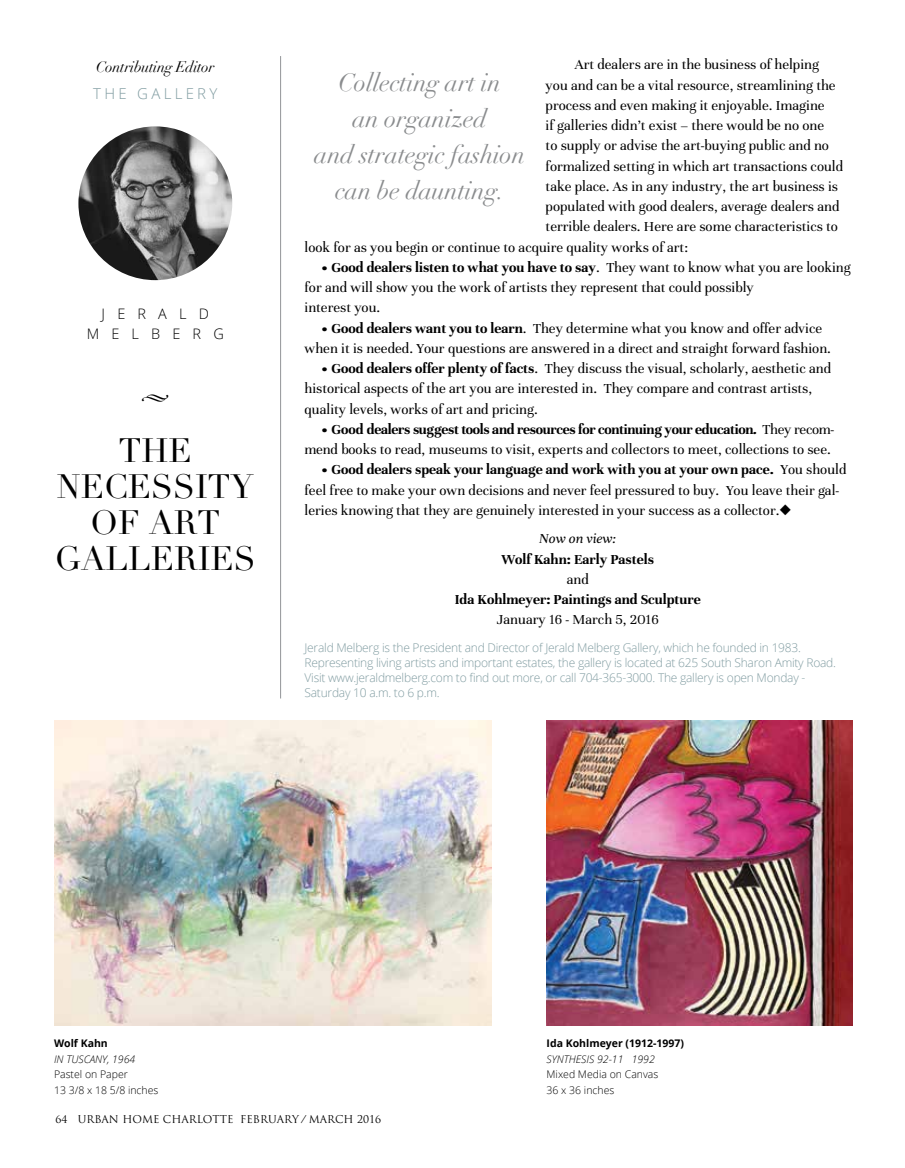
<style>
.page{position:relative;width:905px;height:1168px;background:#fff}
.page>*{position:absolute;margin:0;border:0;box-sizing:border-box;transform-origin:0 0}
.t1{font:33px/36px "Didot";color:#000;text-align:center}
.t2{font:italic 24.9px/36px "Didot";letter-spacing:-.01em;color:#8a8c8e;text-align:center}
.t3{font:15px/20.2px "Unna";color:#000}
.t4{font:700 15px "Unna";color:#000}
.t5{font:italic 15px "Didot";letter-spacing:-.02em;color:#000}
.t6{font:300 15px "Open Sans";letter-spacing:.22em;color:#809ca1}
.t7{font:italic 15px "Unna";color:#000}
.t8{font:300 14.55px/20px "Open Sans";letter-spacing:.84em;color:#000;text-align:center}
.t9{font:300 12px/15px "Open Sans";letter-spacing:-.02em;color:#809ca1}
.t10{font:300 10.5px/15.6px "Open Sans";color:#000}
.t11{font:10.5px "Trajan Pro";color:#000}
.t12{font:italic 300 10.5px "Open Sans";color:#000}
.t13{font:700 10.5px "Open Sans";color:#000}
.s1{font-weight:700}
.s2{font-weight:700;font-style:italic}
</style>
<div class="page">
<hr style="left:280px;top:56px;width:1px;height:642px;background:#939598">
<img style="left:78px;top:126px;width:154px;height:154px;border-radius:77px">
<img style="left:54px;top:720px;width:437px;height:306px">
<img style="left:546px;top:720px;width:306px;height:306px">
<p class="t5" style="left:96px;top:58px;width:120px">Contributing Editor</p>
<p class="t6" style="left:93px;top:83px;width:126px">The Gallery</p>
<p class="t8" style="left:87px;top:303px;width:136px">Jerald<br>Melberg</p>
<h1 class="t1" style="left:55px;top:433px;width:203px">THE<br>NECESSITY<br>OF ART<br>GALLERIES</h1>
<p class="t3" style="left:574px;top:55px;width:246px">Art dealers are in the business of helping</p>
<p class="t3" style="left:545px;top:75px;width:291px">you and can be a vital resource, streamlining the</p>
<p class="t3" style="left:545px;top:95px;width:280px">process and even making it enjoyable. Imagine</p>
<p class="t3" style="left:545px;top:115px;width:280px">if galleries didn’t exist – there would be no one</p>
<p class="t3" style="left:545px;top:136px;width:285px">to supply or advise the art-buying public and no</p>
<p class="t3" style="left:545px;top:156px;width:299px">formalized setting in which art transactions could</p>
<p class="t3" style="left:545px;top:176px;width:294px">take place. As in any industry, the art business is</p>
<p class="t3" style="left:545px;top:196px;width:295px">populated with good dealers, average dealers and</p>
<p class="t3" style="left:545px;top:217px;width:294px">terrible dealers. Here are some characteristics to</p>
<p class="t3" style="left:304px;top:237px;width:385px">look for as you begin or continue to acquire quality works of art:</p>
<p class="t3" style="left:304px;top:257px;width:547px;text-indent:17px"><span class="s1">• Good dealers listen to what you have to say</span>. They want to know what you are looking for and will show you the work of artists they represent that could possibly<br>interest you.</p>
<p class="t3" style="left:304px;top:318px;width:528px;text-align:center"><span class="s1">• Good dealers want you to learn</span>. They determine what you know and offer advice when it is needed. Your questions are answered in a direct and straight forward fashion.</p>
<p class="t3" style="left:304px;top:358px;width:528px;text-indent:17px"><span class="s1">• Good dealers offer plenty of facts</span>. They discuss the visual, scholarly, aesthetic and historical aspects of the art you are interested in. They compare and contrast artists, quality levels, works of art and pricing.</p>
<p class="t3" style="left:304px;top:419px;width:531px;text-align:right"><span class="s1">• Good dealers suggest tools and resources for continuing your education</span><span class="s2">.</span> They recom&shy;mend books to read, museums to visit, experts and collectors to meet, collections to see.</p>
<p class="t3" style="left:304px;top:460px;width:543px;text-indent:17px"><span class="s1">• Good dealers speak your language and work with you at your own pace.</span> You should feel free to make your own decisions and never feel pressured to buy. You leave their gal&shy;leries knowing that they are genuinely interested in your success as a collector.◆</p>
<p class="t7" style="left:539px;top:530px;width:78px">Now on view:</p>
<p class="t4" style="left:501px;top:550px;width:154px">Wolf Kahn: Early Pastels</p>
<p class="t3" style="left:566px;top:569px;width:24px">and</p>
<p class="t4" style="left:454px;top:591px;width:247px">Ida Kohlmeyer: Paintings and Sculpture</p>
<p class="t3" style="left:497px;top:610px;width:163px">January 16 - March 5, 2016</p>
<p class="t9" style="left:304px;top:640px;width:533px">Jerald Melberg is the President and Director of Jerald Melberg Gallery, which he founded in 1983.<br>Representing living artists and important estates, the gallery is located at 625 South Sharon Amity Road.<br>Visit www.jeraldmelberg.com to find out more, or call 704-365-3000. The gallery is open Monday - Saturday 10 a.m. to 6 p.m.</p>
<h2 class="t2" style="left:314px;top:65px;width:212px">Collecting art in<br>an organized<br>and strategic fashion can be daunting.</h2>
<p class="t13" style="left:54px;top:1036px;width:55px">Wolf Kahn</p>
<p class="t12" style="left:54px;top:1052px;width:83px">IN TUSCANY, 1964</p>
<p class="t10" style="left:54px;top:1066px;width:106px">Pastel on Paper<br>13 3/8 x 18 5/8 inches</p>
<p class="t13" style="left:546px;top:1036px;width:139px">Ida Kohlmeyer (1912-1997)</p>
<p class="t12" style="left:546px;top:1052px;width:110px">SYNTHESIS 92-11 1992</p>
<p class="t10" style="left:546px;top:1066px;width:113px">Mixed Media on Canvas<br>36 x 36 inches</p>
<p class="t11" style="left:56px;top:1113px;width:289px">64 URBAN HOME CHARLOTTE FEBRUARY / MARCH</p>
<p class="t11" style="left:357px;top:1113px;width:25px">2016</p>
</div>
